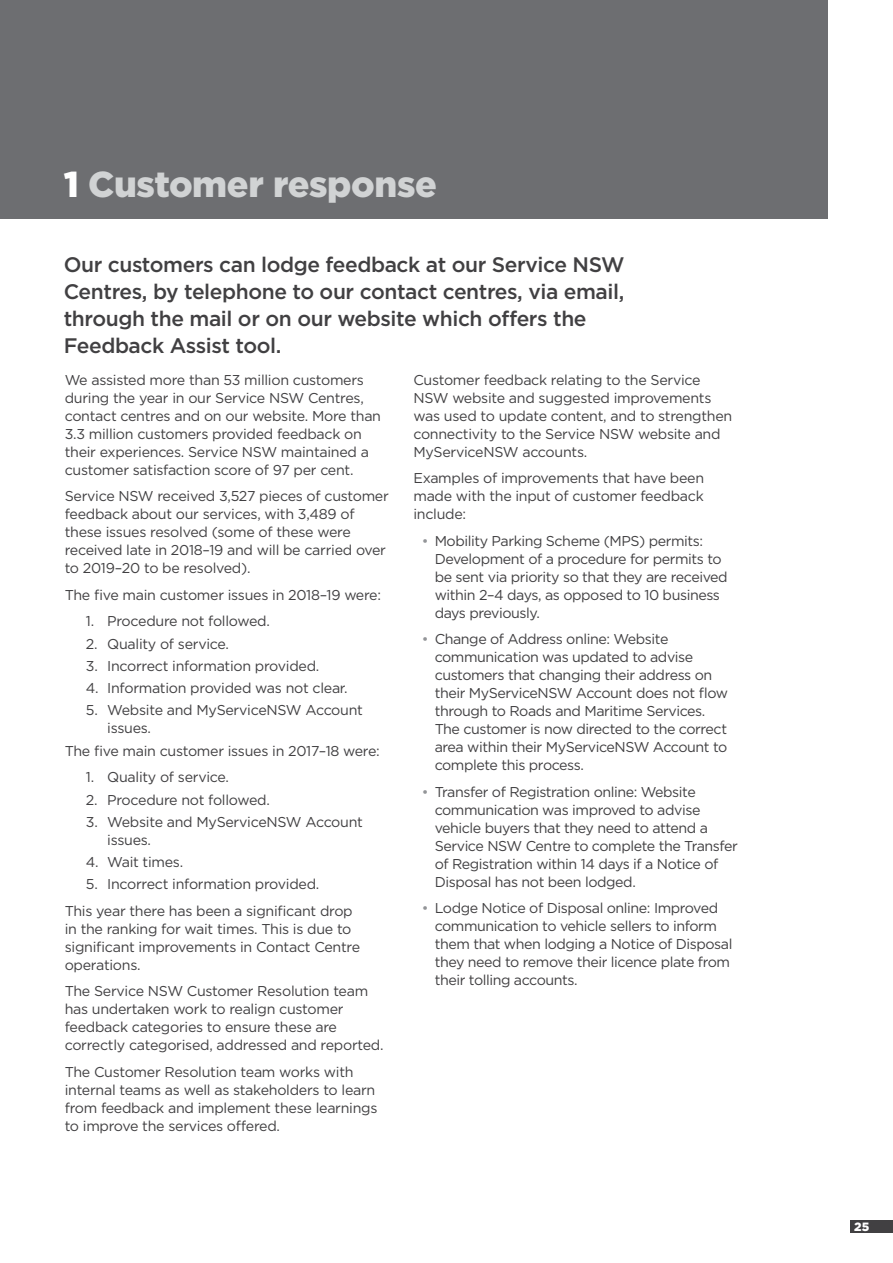
<style>
.page{position:relative;width:893px;height:1263px;background:#fff}
.page>*{position:absolute;margin:0;border:0;box-sizing:border-box;transform-origin:0 0}
.t1{font:900 36px "Gotham";letter-spacing:-.01em;color:#d1d3d4}
.t2{font:500 21px/27px "Gotham";letter-spacing:-.02em;color:#414042}
.t3{font:14.25px/18px "Gotham";letter-spacing:-.03em;color:#414042}
.t4{font:900 12px "Gotham";color:#fff}
.s1{color:#fff}
.s2{color:#939598}
</style>
<div class="page">
<div style="left:0;top:0;width:828px;height:218px;background:#6d6e71"></div>
<div style="left:850px;top:1220px;width:43px;height:13px;background:#414042"></div>
<h1 class="t1" style="left:64px;top:159px;width:375px"><span class="s1">1</span> Customer response</h1>
<h2 class="t2" style="left:64px;top:251px;width:562px">Our customers can lodge feedback at our Service NSW Centres, by telephone to our contact centres, via email, through the mail or on our website which offers the Feedback Assist tool.</h2>
<p class="t3" style="left:65px;top:371px;width:318px">We assisted more than 53 million customers during the year in our Service NSW Centres, contact centres and on our website. More than 3.3 million customers provided feedback on their experiences. Service NSW maintained a customer satisfaction score of 97 per cent.</p>
<p class="t3" style="left:65px;top:487px;width:326px">Service NSW received 3,527 pieces of customer feedback about our services, with 3,489 of these issues resolved (some of these were received late in 2018–19 and will be carried over to 2019–20 to be resolved).</p>
<p class="t3" style="left:65px;top:586px;width:318px">The five main customer issues in 2018–19 were:</p>
<p class="t3" style="left:86px;top:612px;width:185px">1. Procedure not followed.</p>
<p class="t3" style="left:86px;top:634px;width:145px">2. Quality of service.</p>
<p class="t3" style="left:86px;top:657px;width:235px">3. Incorrect information provided.</p>
<p class="t3" style="left:86px;top:679px;width:263px">4. Information provided was not clear.</p>
<p class="t3" style="left:107px;top:701px;width:257px;text-indent:-21px">5. Website and MyServiceNSW Account issues.</p>
<p class="t3" style="left:65px;top:741px;width:317px">The five main customer issues in 2017–18 were:</p>
<p class="t3" style="left:86px;top:768px;width:145px">1. Quality of service.</p>
<p class="t3" style="left:86px;top:790px;width:185px">2. Procedure not followed.</p>
<p class="t3" style="left:107px;top:812px;width:257px;text-indent:-21px">3. Website and MyServiceNSW Account issues.</p>
<p class="t3" style="left:86px;top:853px;width:99px">4. Wait times.</p>
<p class="t3" style="left:65px;top:871px;width:290px;line-height:26.5px;text-indent:21px">5. Incorrect information provided.<br>This year there has been a significant drop</p>
<p class="t3" style="left:65px;top:919px;width:297px">in the ranking for wait times. This is due to significant improvements in Contact Centre operations.</p>
<p class="t3" style="left:65px;top:982px;width:320px">The Service NSW Customer Resolution team has undertaken work to realign customer feedback categories to ensure these are correctly categorised, addressed and reported.</p>
<p class="t3" style="left:65px;top:1062px;width:314px">The Customer Resolution team works with internal teams as well as stakeholders to learn from feedback and implement these learnings to improve the services offered.</p>
<p class="t3" style="left:413px;top:371px;width:320px">Customer feedback relating to the Service NSW website and suggested improvements was used to update content, and to strengthen connectivity to the Service NSW website and MyServiceNSW accounts.</p>
<p class="t3" style="left:413px;top:469px;width:292px;text-align:justify">Examples of improvements that have been made with the input of customer feedback include:</p>
<p class="t3" style="left:435px;top:532px;width:294px;text-indent:-13px"><span class="s2">•</span> Mobility Parking Scheme (MPS) permits:<br>Development of a procedure for permits to be sent via priority so that they are received within 2–4 days, as opposed to 10 business days previously.</p>
<p class="t3" style="left:435px;top:630px;width:295px;text-indent:-13px"><span class="s2">•</span> Change of Address online: Website communication was updated to advise customers that changing their address on their MyServiceNSW Account does not flow through to Roads and Maritime Services.<br>The customer is now directed to the correct area within their MyServiceNSW Account to complete this process.</p>
<p class="t3" style="left:435px;top:783px;width:305px;text-indent:-13px"><span class="s2">•</span> Transfer of Registration online: Website communication was improved to advise vehicle buyers that they need to attend a Service NSW Centre to complete the Transfer of Registration within 14 days if a Notice of Disposal has not been lodged.</p>
<p class="t3" style="left:435px;top:899px;width:299px;text-indent:-13px"><span class="s2">•</span> Lodge Notice of Disposal online: Improved communication to vehicle sellers to inform them that when lodging a Notice of Disposal they need to remove their licence plate from their tolling accounts.</p>
<p class="t4" style="left:854px;top:1219px;width:16px">25</p>
</div>
